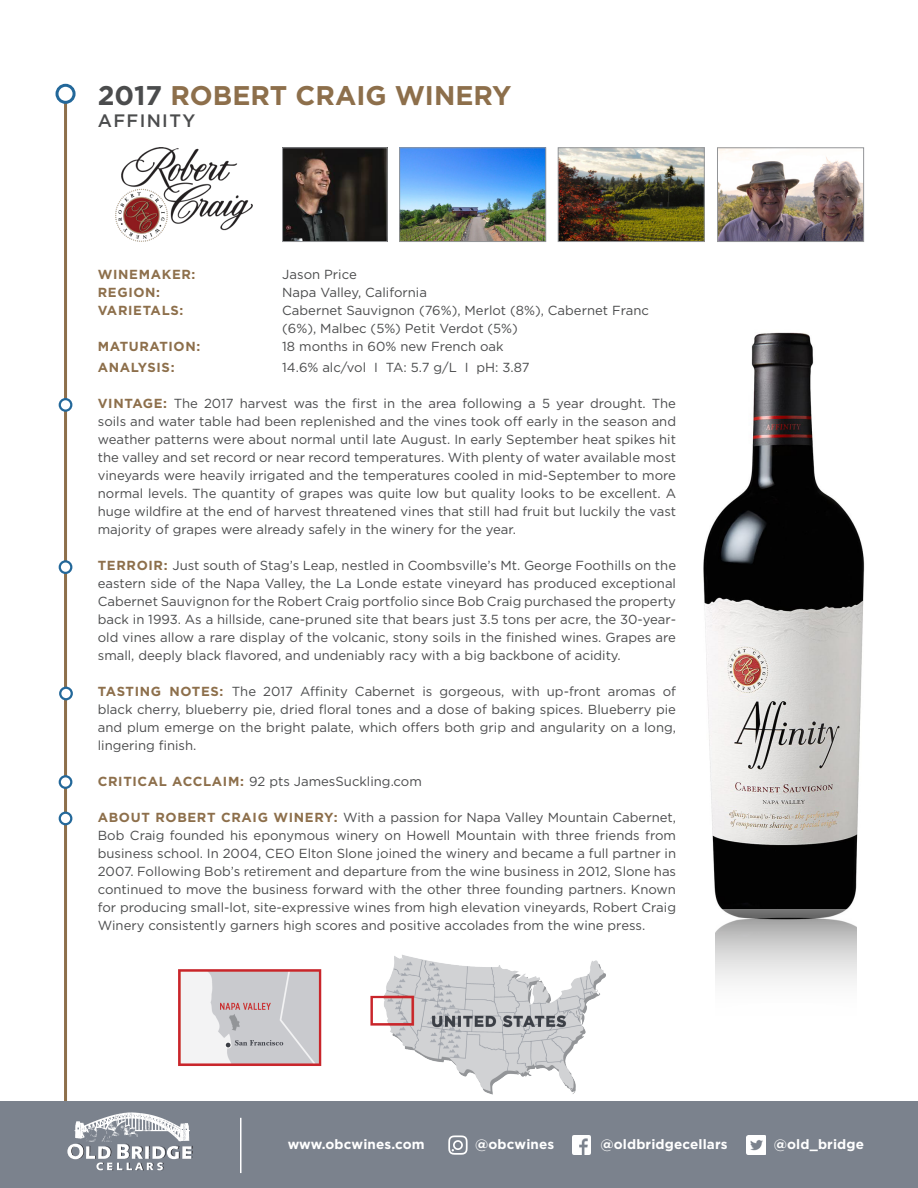
<style>
.page{position:relative;width:918px;height:1188px;background:#fff}
.page>*{position:absolute;margin:0;border:0;box-sizing:border-box;transform-origin:0 0}
.t1{font:700 27px "Gotham";color:#8d6f4b}
.t2{font:500 18px "Gotham";letter-spacing:.075em;color:#4b4c4d}
.space{font:700 13.5px "Gotham";letter-spacing:.01em;color:#fff}
.Tasting_Notes_Paragr{font:13.2px/18px "Gotham";color:#4b4c4d;text-align:justify}
.Tasting_Notes_Paragr-2{font:700 13.2px "Gotham";letter-spacing:.05em;color:#8d6f4b}
.s1{color:#4b4c4d}
.s2{font-weight:700;color:#8d6f4b}
</style>
<div class="page">
<img style="left:115px;top:148px;width:137px;height:94px">
<hr style="left:64px;top:85px;width:3px;height:1026px;background:#8d6f4b">
<img style="left:284px;top:149px;width:102px;height:91px">
<div style="left:282px;top:147px;width:106px;height:95px;border:1px solid #939598"></div>
<img style="left:560px;top:149px;width:143px;height:91px">
<div style="left:558px;top:147px;width:147px;height:95px;border:1px solid #939598"></div>
<img style="left:401px;top:149px;width:143px;height:91px">
<div style="left:399px;top:147px;width:147px;height:95px;border:1px solid #939598"></div>
<div style="left:57px;top:85px;width:17px;height:17px;background:#fff;border-radius:50%"></div>
<div style="left:56px;top:84px;width:20px;height:20px;border:3px solid #23689a;border-radius:50%"></div>
<img style="left:719px;top:149px;width:143px;height:91px">
<div style="left:717px;top:147px;width:147px;height:95px;border:1px solid #939598"></div>
<div style="left:60px;top:561px;width:11px;height:12px;background:#fff;border-radius:50%"></div>
<div style="left:59px;top:560px;width:13px;height:14px;border:2px solid #23689a;border-radius:50%"></div>
<div style="left:60px;top:776px;width:11px;height:12px;background:#fff;border-radius:50%"></div>
<div style="left:59px;top:775px;width:13px;height:14px;border:2px solid #23689a;border-radius:50%"></div>
<div style="left:60px;top:399px;width:11px;height:12px;background:#fff;border-radius:50%"></div>
<div style="left:59px;top:398px;width:13px;height:14px;border:2px solid #23689a;border-radius:50%"></div>
<div style="left:60px;top:813px;width:11px;height:11px;background:#fff;border-radius:50%"></div>
<div style="left:59px;top:812px;width:13px;height:13px;border:2px solid #23689a;border-radius:50%"></div>
<img style="left:178px;top:955px;width:427px;height:147px">
<div style="left:0;top:1102px;width:918px;height:86px;background:#7b828d"></div>
<img style="left:572px;top:1136px;width:19px;height:18px">
<img style="left:747px;top:1135px;width:19px;height:20px">
<svg style="left:448px;top:1135px;width:20px;height:20px"></svg>
<svg style="left:67px;top:1145px;width:4px;height:13px"></svg>
<img style="left:74px;top:1112px;width:115px;height:30px">
<img style="left:71px;top:1144px;width:122px;height:27px">
<hr style="left:240px;top:1118px;width:2px;height:55px;background:#fff">
<img style="left:703px;top:332px;width:162px;height:595px">
<img style="left:716px;top:909px;width:140px;height:74px">
<div style="left:60px;top:688px;width:12px;height:11px;background:#fff;border-radius:50%"></div>
<div style="left:59px;top:687px;width:14px;height:13px;border:2px solid #23689a;border-radius:50%"></div>
<p class="t1" style="left:98px;top:78px;width:415px"><span class="s1">2017</span> ROBERT CRAIG WINERY</p>
<p class="t2" style="left:98px;top:109px;width:99px">AFFINITY</p>
<p class="Tasting_Notes_Paragr-2" style="left:98px;top:266px;width:99px">WINEMAKER:</p>
<p class="Tasting_Notes_Paragr" style="left:282px;top:265px;width:76px">Jason Price</p>
<p class="Tasting_Notes_Paragr-2" style="left:98px;top:284px;width:64px">REGION:</p>
<p class="Tasting_Notes_Paragr" style="left:282px;top:283px;width:146px">Napa Valley, California</p>
<p class="Tasting_Notes_Paragr-2" style="left:98px;top:302px;width:87px">VARIETALS:</p>
<p class="Tasting_Notes_Paragr" style="left:282px;top:301px;width:368px">Cabernet Sauvignon (76%), Merlot (8%), Cabernet Franc (6%), Malbec (5%) Petit Verdot (5%)</p>
<p class="Tasting_Notes_Paragr-2" style="left:98px;top:338px;width:104px">MATURATION:</p>
<p class="Tasting_Notes_Paragr" style="left:282px;top:337px;width:223px">18 months in 60% new French oak</p>
<p class="Tasting_Notes_Paragr-2" style="left:98px;top:359px;width:78px">ANALYSIS:</p>
<p class="Tasting_Notes_Paragr" style="left:282px;top:358px;width:249px">14.6% alc/vol I TA: 5.7 g/L I pH: 3.87</p>
<p class="Tasting_Notes_Paragr" style="left:98px;top:394px;width:580px"><span class="s2">VINTAGE:</span> The 2017 harvest was the first in the area following a 5 year drought. The soils and water table had been replenished and the vines took off early in the season and weather patterns were about normal until late August. In early September heat spikes hit the valley and set record or near record temperatures. With plenty of water available most vineyards were heavily irrigated and the temperatures cooled in mid-September to more normal levels. The quantity of grapes was quite low but quality looks to be excellent. A huge wildfire at the end of harvest threatened vines that still had fruit but luckily the vast majority of grapes were already safely in the winery for the year.</p>
<p class="Tasting_Notes_Paragr" style="left:98px;top:556px;width:580px"><span class="s2">TERROIR:</span> Just south of Stag’s Leap, nestled in Coombsville’s Mt. George Foothills on the eastern side of the Napa Valley, the La Londe estate vineyard has produced exceptional Cabernet Sauvignon for the Robert Craig portfolio since Bob Craig purchased the property back in 1993. As a hillside, cane-pruned site that bears just 3.5 tons per acre, the 30-year&shy;old vines allow a rare display of the volcanic, stony soils in the finished wines. Grapes are small, deeply black flavored, and undeniably racy with a big backbone of acidity.</p>
<p class="Tasting_Notes_Paragr" style="left:98px;top:682px;width:580px"><span class="s2">TASTING NOTES:</span> The 2017 Affinity Cabernet is gorgeous, with up-front aromas of black cherry, blueberry pie, dried floral tones and a dose of baking spices. Blueberry pie and plum emerge on the bright palate, which offers both grip and angularity on a long, lingering finish.</p>
<p class="Tasting_Notes_Paragr" style="left:98px;top:772px;width:326px"><span class="s2">CRITICAL ACCLAIM:</span> 92 pts JamesSuckling.com</p>
<p class="Tasting_Notes_Paragr" style="left:98px;top:808px;width:580px"><span class="s2">ABOUT ROBERT CRAIG WINERY:</span> With a passion for Napa Valley Mountain Cabernet, Bob Craig founded his eponymous winery on Howell Mountain with three friends from business school. In 2004, CEO Elton Slone joined the winery and became a full partner in 2007. Following Bob’s retirement and departure from the wine business in 2012, Slone has continued to move the business forward with the other three founding partners. Known for producing small-lot, site-expressive wines from high elevation vineyards, Robert Craig Winery consistently garners high scores and positive accolades from the wine press.</p>
<p class="space" style="left:288px;top:1135px;width:139px">www.obcwines.com</p>
<p class="space" style="left:475px;top:1135px;width:81px">@obcwines</p>
<p class="space" style="left:600px;top:1135px;width:129px">@oldbridgecellars</p>
<p class="space" style="left:774px;top:1135px;width:92px">@old_bridge</p>
</div>
